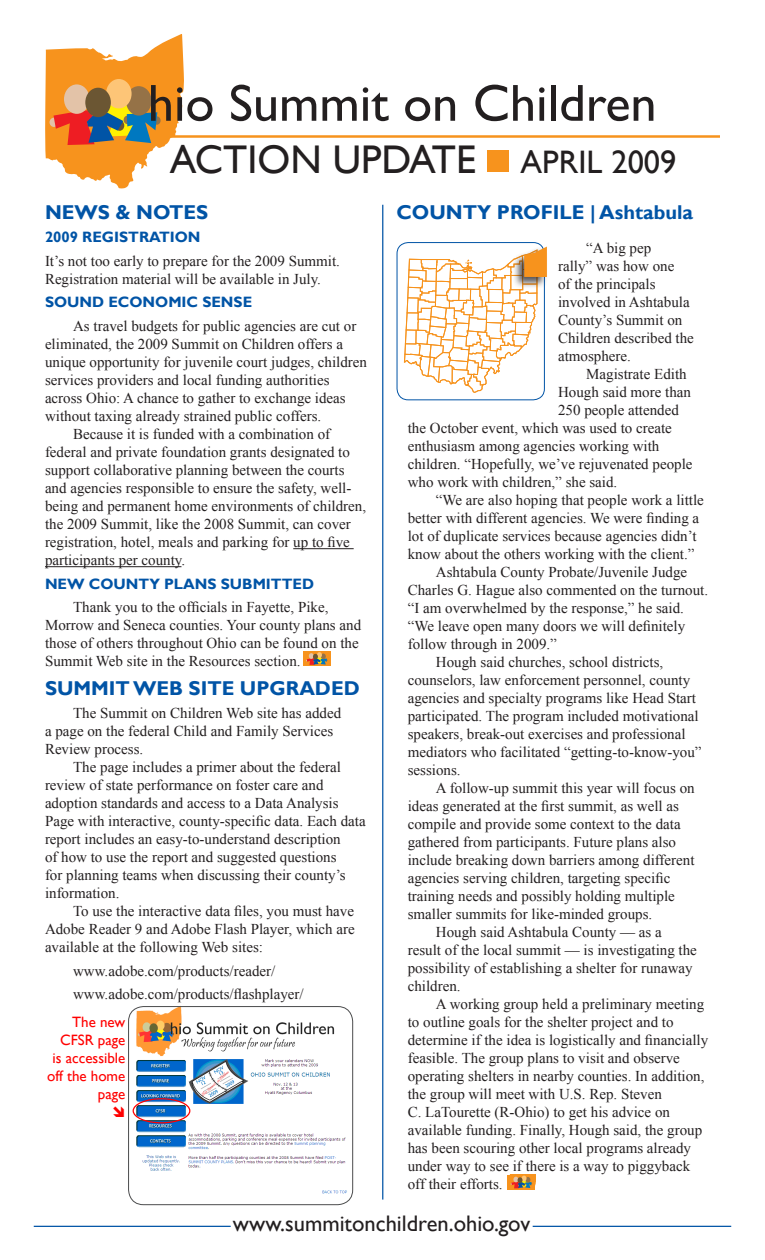
<style>
.page{position:relative;width:765px;height:1260px;background:#fff}
.page>*{position:absolute;margin:0;border:0;box-sizing:border-box;transform-origin:0 0}
.t1{font:52.38px "Gill Sans";color:#231f20}
.t2{font:40px "Gill Sans";color:#231f20}
.t3{font:34.88px "Pristina";color:#231f20}
.t4{font:22.5px "Gill Sans";color:#231f20}
.t5{font:700 20px "Gill Sans";color:#0154a6}
.body{font:15px/18px "Times New Roman";color:#231f20}
.t6{font:700 15px "Gill Sans";color:#0154a6}
.t7{font:15px/18px "Gill Sans";color:#f00;text-align:right}
.s1{font-size:32.5px}
</style>
<div class="page">
<hr style="left:34px;top:1226px;width:697px;height:1px;background:#0154a6">
<div style="left:231px;top:1200px;width:301px;height:47px;background:#fff"></div>
<hr style="left:382px;top:205px;width:1px;height:995px;background:#0154a6">
<svg style="left:45px;top:34px;width:139px;height:155px"></svg>
<div style="left:126px;top:86px;width:26px;height:30px;background:#957247;border-radius:50%"></div>
<div style="left:106px;top:79px;width:26px;height:29px;background:#fdc577;border-radius:50%"></div>
<div style="left:85px;top:88px;width:26px;height:29px;background:#6b5633;border-radius:50%"></div>
<hr style="left:169px;top:135px;width:551px;height:3px;background:#f7931d">
<div style="left:487px;top:150px;width:22px;height:22px;background:#f7931d"></div>
<hr style="left:293px;top:548px;width:61px;height:1px;background:#231f20">
<hr style="left:45px;top:566px;width:136px;height:1px;background:#231f20">
<img style="left:134px;top:1005px;width:220px;height:193px">
<div style="left:397px;top:242px;width:148px;height:158px;border:1px solid #0154a6;border-radius:11px"></div>
<div style="left:512px;top:245px;width:68px;height:56px;background:#fff"></div>
<svg style="left:404px;top:247px;width:143px;height:147px"></svg>
<div style="left:508px;top:1175px;width:27px;height:14px;background:#f7931d"></div>
<svg style="left:510px;top:1175px;width:23px;height:14px"></svg>
<div style="left:303px;top:651px;width:28px;height:15px;background:#f7931d"></div>
<svg style="left:306px;top:652px;width:22px;height:13px"></svg>
<div style="left:128px;top:1006px;width:225px;height:199px;border:1px solid #4b4c4d;border-radius:15px"></div>
<div style="left:133px;top:1098px;width:57px;height:25px;border:1px solid #f00;border-radius:50%"></div>
<p class="t1" style="left:148px;top:73px;width:510px">hio Summit on Children</p>
<p class="t2" style="left:170px;top:136px;width:508px">action update <span class="s1">april 2009</span></p>
<p class="t3" style="left:181px;top:129px;width:354px">Working together for our future</p>
<p class="t5" style="left:45px;top:200px;width:165px">NEWS &amp; NOTES</p>
<p class="t5" style="left:397px;top:200px;width:298px">COUNTY PROFILE | ASHTABULA</p>
<p class="t6" style="left:45px;top:228px;width:157px">2009 REGISTRATION</p>
<p class="body" style="left:45px;top:252px;width:296px">It’s not too early to prepare for the 2009 Summit.<br>Registration material will be available in July.</p>
<p class="t6" style="left:45px;top:293px;width:209px">SOUND ECONOMIC SENSE</p>
<p class="body" style="left:45px;top:317px;width:324px;text-indent:28px">As travel budgets for public agencies are cut or eliminated, the 2009 Summit on Children offers a unique opportunity for juvenile court judges, children services providers and local funding authorities across Ohio: A chance to gather to exchange ideas without taxing already strained public coffers.</p>
<p class="body" style="left:45px;top:425px;width:323px;text-indent:28px">Because it is funded with a combination of federal and private foundation grants designated to support collaborative planning between the courts and agencies responsible to ensure the safety, well&shy;being and permanent home environments of children, the 2009 Summit, like the 2008 Summit, can cover registration, hotel, meals and parking for up to five participants per county.</p>
<p class="t6" style="left:45px;top:575px;width:271px">NEW COUNTY PLANS SUBMITTED</p>
<p class="body" style="left:45px;top:598px;width:318px;text-indent:28px">Thank you to the officials in Fayette, Pike, Morrow and Seneca counties. Your county plans and those of others throughout Ohio can be found on the Summit Web site in the Resources section.</p>
<p class="t5" style="left:45px;top:676px;width:316px">SUMMIT WEB SITE UPGRADED</p>
<p class="body" style="left:45px;top:704px;width:298px;text-indent:28px">The Summit on Children Web site has added a page on the federal Child and Family Services<br>Review process.</p>
<p class="body" style="left:45px;top:758px;width:322px;text-indent:28px">The page includes a primer about the federal review of state performance on foster care and adoption standards and access to a Data Analysis Page with interactive, county-specific data. Each data report includes an easy-to-understand description<br>of how to use the report and suggested questions<br>for planning teams when discussing their county’s information.</p>
<p class="body" style="left:45px;top:902px;width:311px;text-align:justify;text-indent:28px">To use the interactive data files, you must have Adobe Reader 9 and Adobe Flash Player, which are available at the following Web sites:</p>
<p class="body" style="left:73px;top:962px;width:204px">www.adobe.com/products/reader/</p>
<p class="body" style="left:73px;top:985px;width:232px">www.adobe.com/products/flashplayer/</p>
<p class="t7" style="left:47px;top:1013px;width:80px">The new<br>CFSR page<br>is accessible off the home page</p>
<p class="body" style="left:558px;top:238px;width:137px;text-indent:28px">“A big pep<br>rally” was how one<br>of the principals involved in Ashtabula<br>County’s Summit on<br>Children described the atmosphere.</p>
<p class="body" style="left:586px;top:364px;width:102px">Magistrate Edith</p>
<p class="body" style="left:558px;top:382px;width:134px">Hough said more than</p>
<p class="body" style="left:558px;top:400px;width:122px">250 people attended</p>
<p class="body" style="left:408px;top:418px;width:266px">the October event, which was used to create</p>
<p class="body" style="left:408px;top:436px;width:253px">enthusiasm among agencies working with</p>
<p class="body" style="left:408px;top:454px;width:286px">children. “Hopefully, we’ve rejuvenated people</p>
<p class="body" style="left:408px;top:472px;width:211px">who work with children,” she said.</p>
<p class="body" style="left:408px;top:490px;width:298px;text-indent:28px">“We are also hoping that people work a little better with different agencies. We were finding a lot of duplicate services because agencies didn’t know about the others working with the client.”</p>
<p class="body" style="left:408px;top:562px;width:302px;text-indent:28px">Ashtabula County Probate/Juvenile Judge Charles G. Hague also commented on the turnout. “I am overwhelmed by the response,” he said. “We leave open many doors we will definitely follow through in 2009.”</p>
<p class="body" style="left:408px;top:652px;width:295px;text-indent:28px">Hough said churches, school districts, counselors, law enforcement personnel, county agencies and specialty programs like Head Start participated. The program included motivational speakers, break-out exercises and professional mediators who facilitated “getting-to-know-you” sessions.</p>
<p class="body" style="left:408px;top:778px;width:288px;text-indent:28px">A follow-up summit this year will focus on ideas generated at the first summit, as well as compile and provide some context to the data gathered from participants. Future plans also include breaking down barriers among different agencies serving children, targeting specific training needs and possibly holding multiple smaller summits for like-minded groups.</p>
<p class="body" style="left:408px;top:922px;width:291px;text-indent:28px">Hough said Ashtabula County — as a result of the local summit — is investigating the possibility of establishing a shelter for runaway children.</p>
<p class="body" style="left:408px;top:994px;width:302px;text-indent:28px">A working group held a preliminary meeting to outline goals for the shelter project and to determine if the idea is logistically and financially feasible. The group plans to visit and observe operating shelters in nearby counties. In addition, the group will meet with U.S. Rep. Steven<br>C. LaTourette (R-Ohio) to get his advice on available funding. Finally, Hough said, the group has been scouring other local programs already under way to see if there is a way to piggyback off their efforts.</p>
<p class="t4" style="left:233px;top:1210px;width:299px">www.summitonchildren.ohio.gov</p>
</div>
